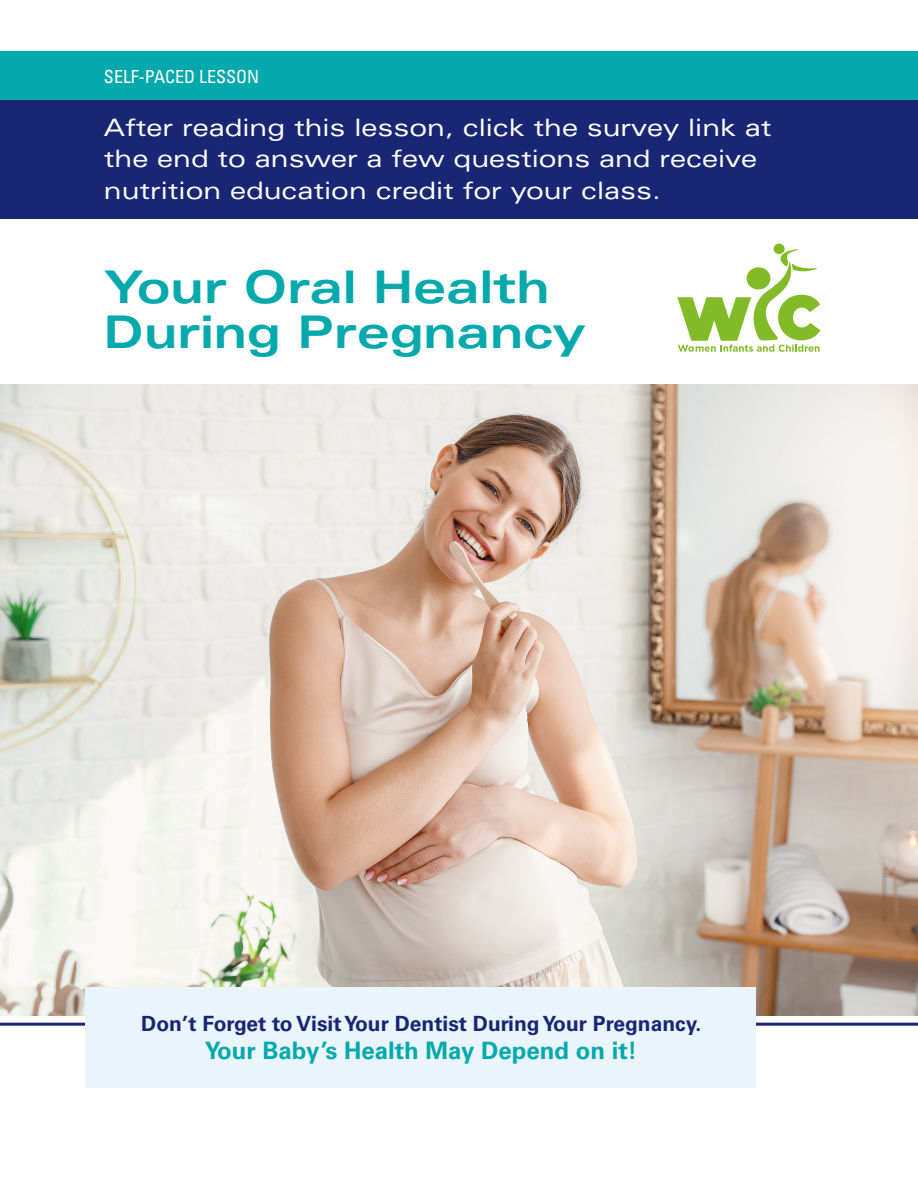
<style>
.page{position:relative;width:918px;height:1188px;background:#fff}
.page>*{position:absolute;margin:0;border:0;box-sizing:border-box;transform-origin:0 0}
.t1{font:700 expanded 45px/45px "Univers LT Std";color:#03a9ac}
.t2{font:expanded 24px/31.5px "Univers LT Std";color:#fff}
.t3{font:700 24px "Univers LT Std";color:#03a9ac}
.t4{font:700 21px "Univers LT Std";color:#192575}
.t5{font:condensed 18px "Univers LT Std";color:#fff}
</style>
<div class="page">
<div style="left:0;top:51px;width:918px;height:49px;background:#03a9ac"></div>
<img style="left:0;top:384px;width:918px;height:632px">
<div style="left:0;top:100px;width:918px;height:119px;background:#192575"></div>
<hr style="left:0;top:1023px;width:918px;height:3px;background:#192575">
<div style="left:86px;top:987px;width:670px;height:101px;background:#eaf4fb"></div>
<svg style="left:677px;top:243px;width:144px;height:109px"></svg>
<div style="left:774px;top:244px;width:11px;height:10px;background:#82bb27;border-radius:50%"></div>
<div style="left:747px;top:267px;width:23px;height:23px;background:#82bb27;border-radius:50%"></div>
<p class="t5" style="left:104px;top:65px;width:157px">SELF-PACED LESSON</p>
<p class="t2" style="left:104px;top:111px;width:669px">After reading this lesson, click the survey link at the end to answer a few questions and receive nutrition education credit for your class.</p>
<h1 class="t1" style="left:104px;top:264px;width:483px">Your Oral Health<br>During Pregnancy</h1>
<p class="t4" style="left:141px;top:1011px;width:561px">Don’t Forget to Visit Your Dentist During Your Pregnancy.</p>
<p class="t3" style="left:205px;top:1037px;width:434px">Your Baby’s Health May Depend on it!</p>
</div>
